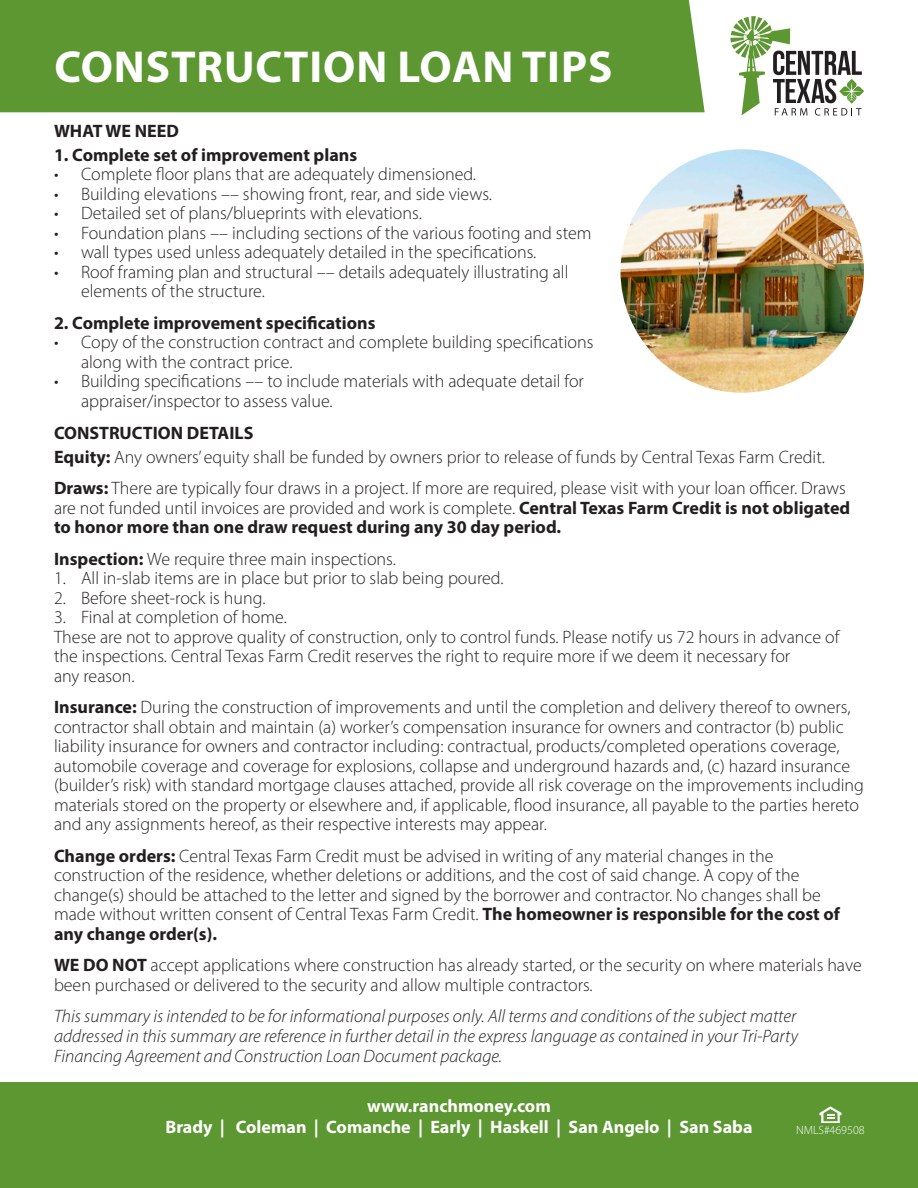
<style>
.page{position:relative;width:918px;height:1188px;background:#fff}
.page>*{position:absolute;margin:0;border:0;box-sizing:border-box;transform-origin:0 0}
.t1{font:700 45px "Myriad Pro";letter-spacing:.02em;color:#fff}
.Paragraph_Style_1{font:300 18px/19.5px "Myriad Pro";color:#231f20}
.Paragraph_Style_1-2{font:italic 300 18px/19.6px "Myriad Pro";color:#231f20;text-align:justify}
.Paragraph_Style_1-3{font:700 18px "Myriad Pro";color:#231f20}
.t2{font:700 18px/21px "Myriad Pro";color:#fff;text-align:center}
.t3{font:300 12px "Myriad Pro";color:#fff}
.s1{font-weight:700}
</style>
<div class="page">
<div style="left:0;top:0;width:705px;height:112px;background:#5c9731"></div>
<svg style="left:730px;top:16px;width:134px;height:100px"></svg>
<div style="left:0;top:1082px;width:918px;height:106px;background:#5c9731"></div>
<img style="left:620px;top:149px;width:244px;height:244px;border-radius:122px">
<svg style="left:819px;top:1106px;width:23px;height:17px"></svg>
<p class="t1" style="left:54px;top:38px;width:559px">CONSTRUCTION LOAN TIPS</p>
<p class="Paragraph_Style_1-3" style="left:54px;top:119px;width:126px">WHAT WE NEED</p>
<p class="Paragraph_Style_1-3" style="left:54px;top:143px;width:305px">1. Complete set of improvement plans</p>
<p class="Paragraph_Style_1" style="left:54px;top:164px;width:424px">• Complete floor plans that are adequately dimensioned.</p>
<p class="Paragraph_Style_1" style="left:54px;top:184px;width:440px">• Building elevations –– showing front, rear, and side views.</p>
<p class="Paragraph_Style_1" style="left:54px;top:203px;width:369px">• Detailed set of plans/blueprints with elevations.</p>
<p class="Paragraph_Style_1" style="left:54px;top:223px;width:539px">• Foundation plans –– including sections of the various footing and stem</p>
<p class="Paragraph_Style_1" style="left:54px;top:242px;width:484px">• wall types used unless adequately detailed in the specifications.</p>
<p class="Paragraph_Style_1" style="left:81px;top:262px;width:489px;text-indent:-27px">• Roof framing plan and structural –– details adequately illustrating all elements of the structure.</p>
<p class="Paragraph_Style_1-3" style="left:54px;top:311px;width:323px">2. Complete improvement specifications</p>
<p class="Paragraph_Style_1" style="left:81px;top:332px;width:514px;text-indent:-27px">• Copy of the construction contract and complete building specifications along with the contract price.</p>
<p class="Paragraph_Style_1" style="left:81px;top:371px;width:504px;text-indent:-27px">• Building specifications –– to include materials with adequate detail for appraiser/inspector to assess value.</p>
<p class="Paragraph_Style_1-3" style="left:54px;top:421px;width:201px">CONSTRUCTION DETAILS</p>
<p class="Paragraph_Style_1" style="left:54px;top:447px;width:773px"><span class="s1">Equity:</span> Any owners’ equity shall be funded by owners prior to release of funds by Central Texas Farm Credit.</p>
<p class="Paragraph_Style_1" style="left:54px;top:478px;width:798px"><span class="s1">Draws:</span> There are typically four draws in a project. If more are required, please visit with your loan officer. Draws are not funded until invoices are provided and work is complete. <span class="s1">Central Texas Farm Credit is not obligated to honor more than one draw request during any 30 day period.</span></p>
<p class="Paragraph_Style_1" style="left:54px;top:549px;width:343px"><span class="s1">Inspection:</span> We require three main inspections.</p>
<p class="Paragraph_Style_1" style="left:54px;top:568px;width:451px">1. All in-slab items are in place but prior to slab being poured.</p>
<p class="Paragraph_Style_1" style="left:54px;top:588px;width:213px">2. Before sheet-rock is hung.</p>
<p class="Paragraph_Style_1" style="left:54px;top:607px;width:234px">3. Final at completion of home.</p>
<p class="Paragraph_Style_1" style="left:54px;top:627px;width:787px">These are not to approve quality of construction, only to control funds. Please notify us 72 hours in advance of the inspections. Central Texas Farm Credit reserves the right to require more if we deem it necessary for<br>any reason.</p>
<p class="Paragraph_Style_1" style="left:54px;top:697px;width:812px"><span class="s1">Insurance:</span> During the construction of improvements and until the completion and delivery thereof to owners, contractor shall obtain and maintain (a) worker’s compensation insurance for owners and contractor (b) public liability insurance for owners and contractor including: contractual, products/completed operations coverage, automobile coverage and coverage for explosions, collapse and underground hazards and, (c) hazard insurance (builder’s risk) with standard mortgage clauses attached, provide all risk coverage on the improvements including materials stored on the property or elsewhere and, if applicable, flood insurance, all payable to the parties hereto and any assignments hereof, as their respective interests may appear.</p>
<p class="Paragraph_Style_1" style="left:54px;top:846px;width:788px"><span class="s1">Change orders:</span> Central Texas Farm Credit must be advised in writing of any material changes in the construction of the residence, whether deletions or additions, and the cost of said change. A copy of the change(s) should be attached to the letter and signed by the borrower and contractor. No changes shall be made without written consent of Central Texas Farm Credit. <span class="s1">The homeowner is responsible for the cost of any change order(s).</span></p>
<p class="Paragraph_Style_1" style="left:54px;top:955px;width:809px"><span class="s1">WE DO NOT</span> accept applications where construction has already started, or the security on where materials have been purchased or delivered to the security and allow multiple contractors.</p>
<p class="Paragraph_Style_1-2" style="left:54px;top:1006px;width:746px">This summary is intended to be for informational purposes only. All terms and conditions of the subject matter addressed in this summary are reference in further detail in the express language as contained in your Tri-Party Financing Agreement and Construction Loan Document package.</p>
<p class="t2" style="left:165px;top:1095px;width:589px">www.ranchmoney.com<br>Brady | Coleman | Comanche | Early | Haskell | San Angelo | San Saba</p>
<p class="t3" style="left:796px;top:1123px;width:70px">NMLS#469508</p>
</div>
